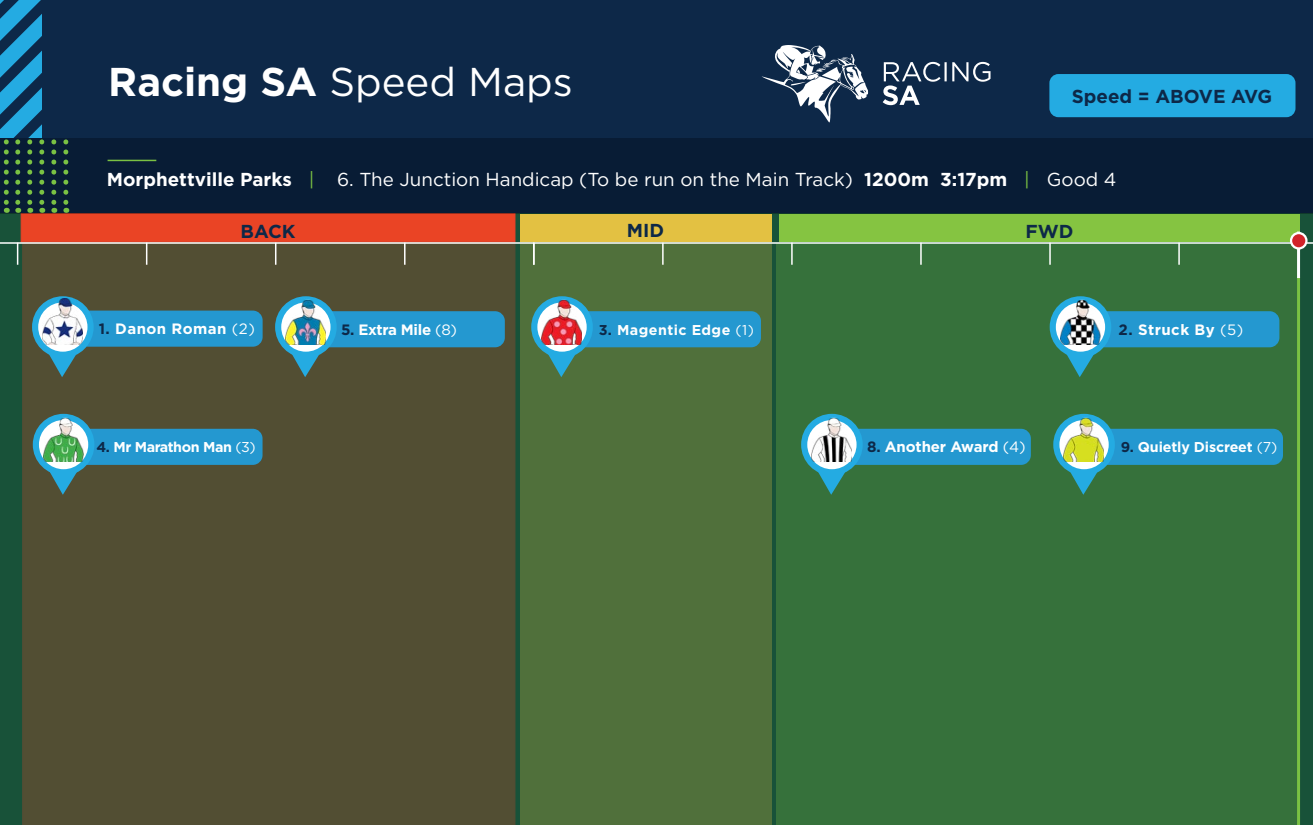
<style>
.page{position:relative;width:1313px;height:825px;background:#fff}
.page>*{position:absolute;margin:0;border:0;box-sizing:border-box;transform-origin:0 0}
.t1{font:40.2px "Gotham HTF";color:#fff}
.t2{font:18.75px "Gotham HTF";color:#fff}
.t3{font:700 18.75px "Gotham HTF";color:#0d2848}
.t4{font:700 15px "Gotham HTF";letter-spacing:-.01em;color:#fff}
.t5{font:700 15px "Gotham HTF";letter-spacing:.03em;color:#fff}
.t6{font:700 14.25px "Gotham HTF";letter-spacing:-.01em;color:#fff}
.t7{font:700 14.25px "Gotham HTF";letter-spacing:-.03em;color:#fff}
.t8{font:700 14.25px "Gotham HTF";letter-spacing:.03em;color:#fff}
.s1{font-weight:700}
.s2{color:#7ac143}
.s3{color:#0d2848}
.s4{font-family:"Gotham";font-weight:400}
.s5{font-weight:400}
</style>
<div class="page">
<div style="left:0;top:214px;width:1312px;height:611px;background:#185239"></div>
<div style="left:21px;top:213px;width:494px;height:29px;background:#ea4425"></div>
<div style="left:520px;top:214px;width:251px;height:28px;background:#e3c142"></div>
<div style="left:778px;top:214px;width:521px;height:28px;background:#85c441"></div>
<div style="left:22px;top:244px;width:493px;height:581px;background:#524e33"></div>
<div style="left:520px;top:243px;width:251px;height:582px;background:#50703b"></div>
<div style="left:776px;top:244px;width:521px;height:581px;background:#36713b"></div>
<div style="left:0;top:0;width:1312px;height:213px;background:#0d2848"></div>
<hr style="left:0;top:242px;width:1312px;height:2px;background:#fff">
<div style="left:0;top:138px;width:1312px;height:76px;background:#081c35"></div>
<svg style="left:17px;top:244px;width:1px;height:21px"></svg>
<svg style="left:146px;top:244px;width:1px;height:21px"></svg>
<svg style="left:275px;top:244px;width:1px;height:21px"></svg>
<svg style="left:404px;top:244px;width:1px;height:21px"></svg>
<hr style="left:108px;top:160px;width:48px;height:1px;background:#7ac143">
<svg style="left:882px;top:62px;width:108px;height:43px"></svg>
<svg style="left:762px;top:45px;width:106px;height:77px"></svg>
<svg style="left:533px;top:244px;width:1px;height:21px"></svg>
<svg style="left:662px;top:244px;width:1px;height:21px"></svg>
<svg style="left:791px;top:244px;width:1px;height:21px"></svg>
<svg style="left:920px;top:243px;width:1px;height:22px"></svg>
<svg style="left:1049px;top:243px;width:1px;height:22px"></svg>
<svg style="left:1178px;top:243px;width:1px;height:22px"></svg>
<svg style="left:51px;top:139px;width:5px;height:74px"></svg>
<svg style="left:63px;top:139px;width:5px;height:74px"></svg>
<svg style="left:0;top:0;width:44px;height:213px"></svg>
<hr style="left:1297px;top:277px;width:3px;height:548px;background:#7ac143">
<hr style="left:1297px;top:232px;width:3px;height:46px;background:#fff">
<svg style="left:1291px;top:233px;width:15px;height:15px"></svg>
<div style="left:1289px;top:232px;width:18px;height:18px;border:2px solid #fff;border-radius:50%"></div>
<svg style="left:531px;top:296px;width:230px;height:81px"></svg>
<img style="left:541px;top:299px;width:41px;height:45px">
<svg style="left:32px;top:296px;width:231px;height:81px;background:#42727b"></svg>
<img style="left:43px;top:298px;width:40px;height:46px">
<svg style="left:275px;top:296px;width:230px;height:81px;background:#41727a"></svg>
<img style="left:285px;top:299px;width:41px;height:45px">
<svg style="left:1049px;top:296px;width:230px;height:81px"></svg>
<img style="left:1060px;top:299px;width:40px;height:45px">
<svg style="left:801px;top:414px;width:229px;height:81px"></svg>
<img style="left:811px;top:416px;width:40px;height:46px">
<div style="left:1049px;top:74px;width:246px;height:43px;background:#24abe2;border-radius:9px"></div>
<svg style="left:33px;top:414px;width:229px;height:81px;background:#41727b"></svg>
<img style="left:43px;top:416px;width:40px;height:46px">
<svg style="left:1053px;top:414px;width:230px;height:81px"></svg>
<img style="left:1063px;top:416px;width:40px;height:46px">
<h1 class="t1" style="left:108px;top:59px;width:466px"><span class="s1">Racing SA</span> Speed Maps</h1>
<p class="t3" style="left:1072px;top:85px;width:202px">Speed = ABOVE AVG</p>
<p class="t2" style="left:107px;top:169px;width:1011px"><span class="s1">Morphettville Parks</span> <span class="s2">|</span> 6. The Junction Handicap (To be run on the Main Track) <span class="s1">1200m 3:17pm</span> <span class="s2">|</span> Good 4</p>
<p class="t3" style="left:241px;top:220px;width:57px">BACK</p>
<p class="t3" style="left:627px;top:220px;width:39px">MID</p>
<p class="t3" style="left:1025px;top:220px;width:49px">FWD</p>
<p class="t5" style="left:99px;top:320px;width:158px"><span class="s3">1.</span> Danon Roman <span class="s4">(2)</span></p>
<p class="t4" style="left:341px;top:321px;width:117px"><span class="s3">5.</span> Extra Mile <span class="s5">(8)</span></p>
<p class="t8" style="left:598px;top:322px;width:157px"><span class="s3">3.</span> Magentic Edge <span class="s4">(1)</span></p>
<p class="t5" style="left:1118px;top:321px;width:126px"><span class="s3">2.</span> Struck By <span class="s4">(5)</span></p>
<p class="t4" style="left:867px;top:438px;width:160px"><span class="s3">8.</span> Another Award <span class="s4">(4)</span></p>
<p class="t7" style="left:96px;top:439px;width:161px"><span class="s3">4.</span> Mr Marathon Man <span class="s4">(3)</span></p>
<p class="t6" style="left:1120px;top:439px;width:158px"><span class="s3">9.</span> Quietly Discreet <span class="s4">(7)</span></p>
</div>
